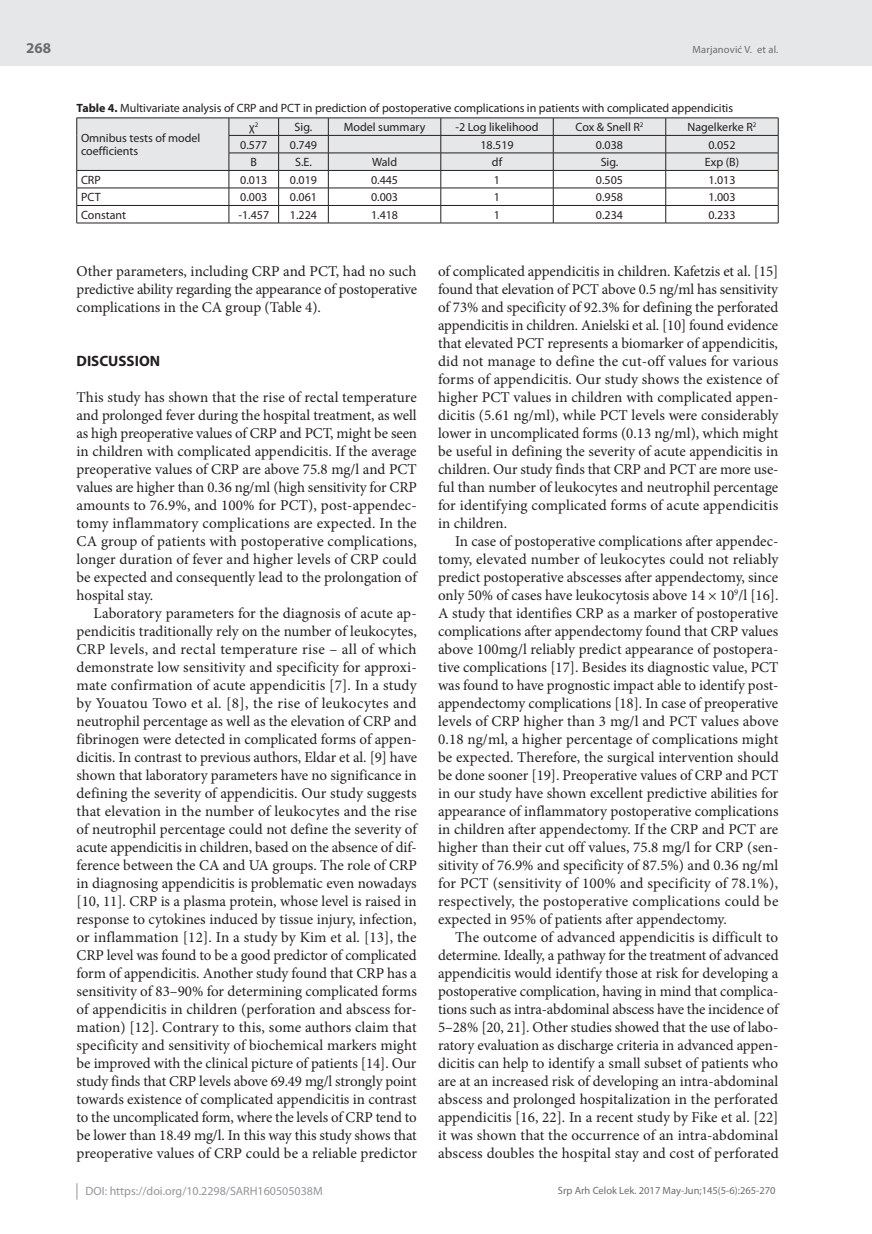
<style>
.page{position:relative;width:872px;height:1234px;background:#fff}
.page>*{position:absolute;margin:0;border:0;box-sizing:border-box;transform-origin:0 0}
.t1{font:15px/18px "Minion Pro";color:#231f20;text-align:justify}
.t2{font:700 15px "Myriad Pro";color:#231f20}
.t3{font:700 15px "Myriad Pro";color:#6c6d70}
.t4{font:12px/13.5px "Myriad Pro";color:#231f20}
.t5{font:12px "Myriad Pro";color:#939598}
.t6{font:10.5px "Myriad Pro";color:#6c6d70}
.s1{font-weight:700}
</style>
<div class="page">
<div style="left:0;top:0;width:872px;height:66px;background:#e6e7e9"></div>
<svg style="left:77px;top:1183px;width:1px;height:16px"></svg>
<svg style="left:76px;top:118px;width:703px;height:105px"></svg>
<hr style="left:77px;top:223px;width:152px;height:1px;background:#231f20">
<hr style="left:229px;top:223px;width:50px;height:1px;background:#231f20">
<hr style="left:279px;top:223px;width:49px;height:1px;background:#231f20">
<hr style="left:328px;top:223px;width:113px;height:1px;background:#231f20">
<hr style="left:441px;top:223px;width:112px;height:1px;background:#231f20">
<hr style="left:553px;top:223px;width:112px;height:1px;background:#231f20">
<hr style="left:665px;top:223px;width:113px;height:1px;background:#231f20">
<p class="t3" style="left:26px;top:38px;width:26px">268</p>
<p class="t6" style="left:692px;top:43px;width:87px">Marjanović V. et al.</p>
<p class="t4" style="left:77px;top:101px;width:658px"><span class="s1">Table 4.</span> Multivariate analysis of CRP and PCT in prediction of postoperative complications in patients with complicated appendicitis</p>
<p class="t4" style="left:81px;top:131px;width:121px">Omnibus tests of model coefficients</p>
<p class="t4" style="left:249px;top:120px;width:11px">χ<sup>2</sup></p>
<p class="t4" style="left:294px;top:120px;width:19px">Sig.</p>
<p class="t4" style="left:344px;top:120px;width:83px">Model summary</p>
<p class="t4" style="left:455px;top:120px;width:85px">-2 Log likelihood</p>
<p class="t4" style="left:575px;top:120px;width:69px">Cox &amp; Snell R<sup>2</sup></p>
<p class="t4" style="left:687px;top:120px;width:71px">Nagelkerke R<sup>2</sup></p>
<p class="t4" style="left:240px;top:138px;width:29px">0.577</p>
<p class="t4" style="left:290px;top:138px;width:29px">0.749</p>
<p class="t4" style="left:480px;top:138px;width:35px">18.519</p>
<p class="t4" style="left:596px;top:138px;width:29px">0.038</p>
<p class="t4" style="left:708px;top:138px;width:29px">0.052</p>
<p class="t4" style="left:250px;top:155px;width:8px">B</p>
<p class="t4" style="left:295px;top:155px;width:18px">S.E.</p>
<p class="t4" style="left:372px;top:155px;width:27px">Wald</p>
<p class="t4" style="left:492px;top:155px;width:12px">df</p>
<p class="t4" style="left:600px;top:155px;width:19px">Sig.</p>
<p class="t4" style="left:705px;top:155px;width:36px">Exp (B)</p>
<p class="t4" style="left:81px;top:173px;width:21px">CRP</p>
<p class="t4" style="left:240px;top:173px;width:29px">0.013</p>
<p class="t4" style="left:290px;top:173px;width:29px">0.019</p>
<p class="t4" style="left:371px;top:173px;width:29px">0.445</p>
<p class="t4" style="left:494px;top:173px;width:8px">1</p>
<p class="t4" style="left:596px;top:173px;width:29px">0.505</p>
<p class="t4" style="left:708px;top:173px;width:29px">1.013</p>
<p class="t4" style="left:81px;top:190px;width:21px">PCT</p>
<p class="t4" style="left:240px;top:190px;width:29px">0.003</p>
<p class="t4" style="left:290px;top:190px;width:29px">0.061</p>
<p class="t4" style="left:371px;top:190px;width:29px">0.003</p>
<p class="t4" style="left:494px;top:190px;width:8px">1</p>
<p class="t4" style="left:596px;top:190px;width:29px">0.958</p>
<p class="t4" style="left:708px;top:190px;width:29px">1.003</p>
<p class="t4" style="left:81px;top:208px;width:47px">Constant</p>
<p class="t4" style="left:238px;top:208px;width:32px">-1.457</p>
<p class="t4" style="left:290px;top:208px;width:29px">1.224</p>
<p class="t4" style="left:371px;top:208px;width:29px">1.418</p>
<p class="t4" style="left:494px;top:208px;width:8px">1</p>
<p class="t4" style="left:596px;top:208px;width:29px">0.234</p>
<p class="t4" style="left:708px;top:208px;width:29px">0.233</p>
<p class="t1" style="left:77px;top:262px;width:342px">Other parameters, including CRP and PCT, had no such predictive ability regarding the appearance of postoperative complications in the CA group (Table 4).</p>
<p class="t2" style="left:77px;top:351px;width:85px">DISCUSSION</p>
<p class="t1" style="left:77px;top:388px;width:342px">This study has shown that the rise of rectal temperature and prolonged fever during the hospital treatment, as well as high preoperative values of CRP and PCT, might be seen in children with complicated appendicitis. If the average preoperative values of CRP are above 75.8 mg/l and PCT values are higher than 0.36 ng/ml (high sensitivity for CRP amounts to 76.9%, and 100% for PCT), post-appendec&shy;tomy inflammatory complications are expected. In the CA group of patients with postoperative complications, longer duration of fever and higher levels of CRP could be expected and consequently lead to the prolongation of hospital stay.</p>
<p class="t1" style="left:77px;top:604px;width:342px;text-indent:17px">Laboratory parameters for the diagnosis of acute ap&shy;pendicitis traditionally rely on the number of leukocytes, CRP levels, and rectal temperature rise – all of which demonstrate low sensitivity and specificity for approxi&shy;mate confirmation of acute appendicitis [7]. In a study by Youatou Towo et al. [8], the rise of leukocytes and neutrophil percentage as well as the elevation of CRP and fibrinogen were detected in complicated forms of appen&shy;dicitis. In contrast to previous authors, Eldar et al. [9] have shown that laboratory parameters have no significance in defining the severity of appendicitis. Our study suggests that elevation in the number of leukocytes and the rise of neutrophil percentage could not define the severity of acute appendicitis in children, based on the absence of dif&shy;ference between the CA and UA groups. The role of CRP in diagnosing appendicitis is problematic even nowadays [10, 11]. CRP is a plasma protein, whose level is raised in response to cytokines induced by tissue injury, infection, or inflammation [12]. In a study by Kim et al. [13], the CRP level was found to be a good predictor of complicated form of appendicitis. Another study found that CRP has a sensitivity of 83–90% for determining complicated forms of appendicitis in children (perforation and abscess for&shy;mation) [12]. Contrary to this, some authors claim that specificity and sensitivity of biochemical markers might be improved with the clinical picture of patients [14]. Our study finds that CRP levels above 69.49 mg/l strongly point towards existence of complicated appendicitis in contrast to the uncomplicated form, where the levels of CRP tend to be lower than 18.49 mg/l. In this way this study shows that preoperative values of CRP could be a reliable predictor</p>
<p class="t5" style="left:86px;top:1183px;width:239px">DOI: https://doi.org/10.2298/SARH160505038M</p>
<p class="t1" style="left:438px;top:262px;width:342px">of complicated appendicitis in children. Kafetzis et al. [15] found that elevation of PCT above 0.5 ng/ml has sensitivity of 73% and specificity of 92.3% for defining the perforated appendicitis in children. Anielski et al. [10] found evidence that elevated PCT represents a biomarker of appendicitis, did not manage to define the cut-off values for various forms of appendicitis. Our study shows the existence of higher PCT values in children with complicated appen&shy;dicitis (5.61 ng/ml), while PCT levels were considerably lower in uncomplicated forms (0.13 ng/ml), which might be useful in defining the severity of acute appendicitis in children. Our study finds that CRP and PCT are more use&shy;ful than number of leukocytes and neutrophil percentage for identifying complicated forms of acute appendicitis in children.</p>
<p class="t1" style="left:438px;top:532px;width:342px;text-indent:17px">In case of postoperative complications after appendec&shy;tomy, elevated number of leukocytes could not reliably predict postoperative abscesses after appendectomy, since only 50% of cases have leukocytosis above 14 × 10<sup>9</sup>/l [16].<br>A study that identifies CRP as a marker of postoperative complications after appendectomy found that CRP values above 100mg/l reliably predict appearance of postopera&shy;tive complications [17]. Besides its diagnostic value, PCT was found to have prognostic impact able to identify post&shy;appendectomy complications [18]. In case of preoperative levels of CRP higher than 3 mg/l and PCT values above 0.18 ng/ml, a higher percentage of complications might be expected. Therefore, the surgical intervention should be done sooner [19]. Preoperative values of CRP and PCT in our study have shown excellent predictive abilities for appearance of inflammatory postoperative complications in children after appendectomy. If the CRP and PCT are higher than their cut off values, 75.8 mg/l for CRP (sen&shy;sitivity of 76.9% and specificity of 87.5%) and 0.36 ng/ml for PCT (sensitivity of 100% and specificity of 78.1%), respectively, the postoperative complications could be expected in 95% of patients after appendectomy.</p>
<p class="t1" style="left:438px;top:928px;width:342px;text-indent:17px">The outcome of advanced appendicitis is difficult to determine. Ideally, a pathway for the treatment of advanced appendicitis would identify those at risk for developing a postoperative complication, having in mind that complica&shy;tions such as intra-abdominal abscess have the incidence of 5–28% [20, 21]. Other studies showed that the use of labo&shy;ratory evaluation as discharge criteria in advanced appen&shy;dicitis can help to identify a small subset of patients who are at an increased risk of developing an intra-abdominal abscess and prolonged hospitalization in the perforated appendicitis [16, 22]. In a recent study by Fike et al. [22] it was shown that the occurrence of an intra-abdominal abscess doubles the hospital stay and cost of perforated</p>
<p class="t6" style="left:558px;top:1184px;width:219px">Srp Arh Celok Lek. 2017 May-Jun;145(5-6):265-270</p>
</div>
